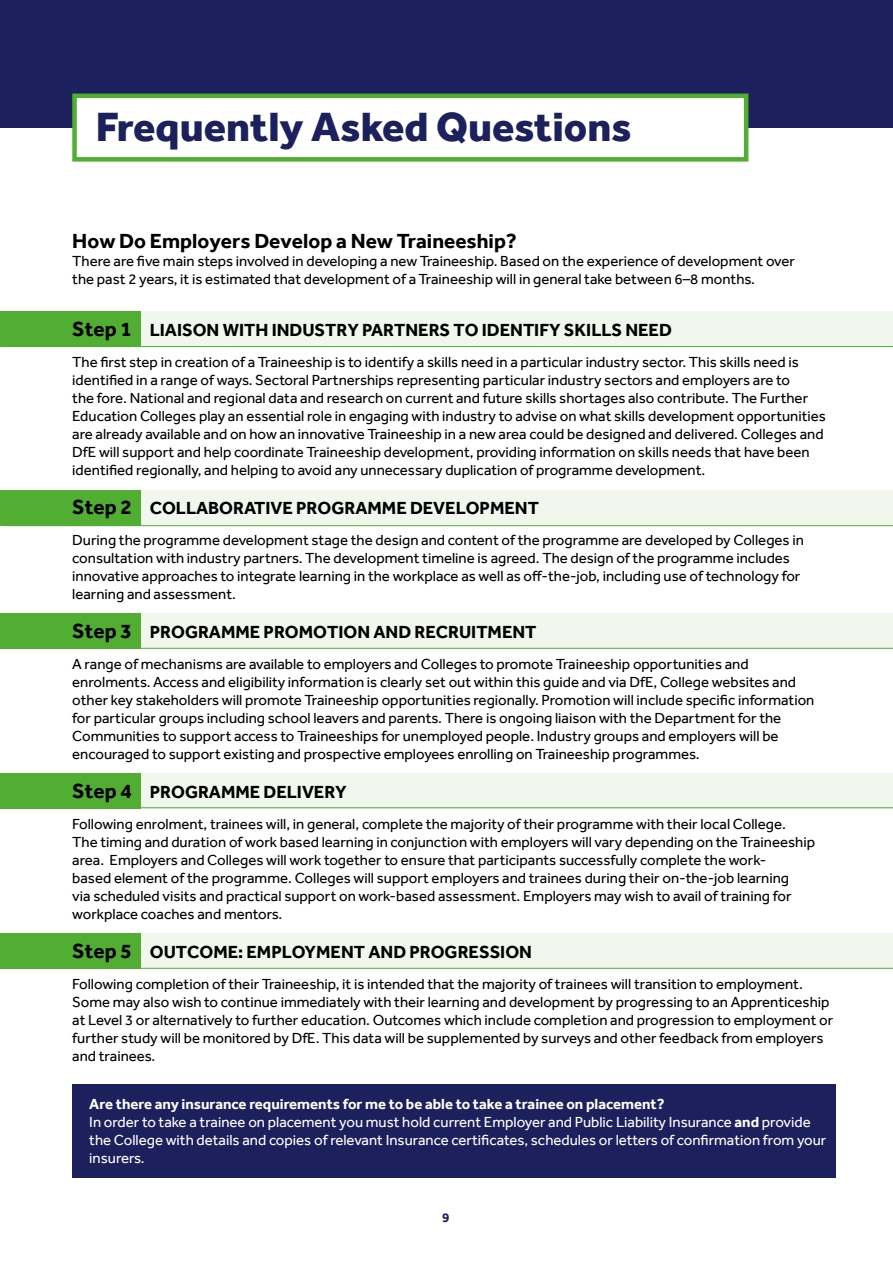
<style>
.page{position:relative;width:893px;height:1263px;background:#fff}
.page>*{position:absolute;margin:0;border:0;box-sizing:border-box;transform-origin:0 0}
.H3_Section_Start{font:800 42px "Effra";color:#1c205c}
.P_Bodytext{font:700 21px "Effra";color:#000}
.P_Bodytext-2{font:700 18px "Effra";color:#000}
.P_Bodytext-3{font:15px/18px "Effra";color:#000}
.P_Bodytext-4{font:15px/18px "Effra";color:#fff}
.P_Bodytext-5{font:700 15px "Effra";color:#fff}
.t1{font:700 13.5px "Effra";color:#1c205c}
.s1{font-size:21px}
.s2{font-weight:700}
</style>
<div class="page">
<div style="left:0;top:0;width:893px;height:128px;background:#1c205c"></div>
<div style="left:72px;top:94px;width:676px;height:68px;background:#fff;border:4px solid #52ae32"></div>
<div style="left:72px;top:1084px;width:764px;height:93px;background:#1c205c"></div>
<div style="left:130px;top:312px;width:763px;height:35px;background:#f2f7ed"></div>
<div style="left:130px;top:491px;width:763px;height:35px;background:#f2f7ed"></div>
<div style="left:130px;top:613px;width:763px;height:36px;background:#f2f7ed"></div>
<div style="left:130px;top:773px;width:763px;height:35px;background:#f2f7ed"></div>
<div style="left:130px;top:933px;width:763px;height:36px;background:#f2f7ed"></div>
<hr style="left:3px;top:346px;width:890px;height:1px;background:#52ae32">
<div style="left:0;top:312px;width:140px;height:35px;background:#52ae32"></div>
<hr style="left:3px;top:525px;width:890px;height:1px;background:#52ae32">
<div style="left:0;top:491px;width:140px;height:35px;background:#52ae32"></div>
<hr style="left:3px;top:648px;width:890px;height:1px;background:#52ae32">
<div style="left:0;top:613px;width:140px;height:36px;background:#52ae32"></div>
<hr style="left:3px;top:807px;width:890px;height:1px;background:#52ae32">
<div style="left:0;top:773px;width:140px;height:35px;background:#52ae32"></div>
<hr style="left:3px;top:968px;width:890px;height:1px;background:#52ae32">
<div style="left:0;top:933px;width:140px;height:36px;background:#52ae32"></div>
<h3 class="H3_Section_Start" style="left:96px;top:101px;width:538px">Frequently Asked Questions</h3>
<p class="P_Bodytext" style="left:72px;top:228px;width:446px">How Do Employers Develop a New Traineeship?</p>
<p class="P_Bodytext-3" style="left:72px;top:252px;width:724px">There are five main steps involved in developing a new Traineeship. Based on the experience of development over the past 2 years, it is estimated that development of a Traineeship will in general take between 6–8 months.</p>
<p class="P_Bodytext-2" style="left:72px;top:319px;width:601px"><span class="s1">Step 1</span> LIAISON WITH INDUSTRY PARTNERS TO IDENTIFY SKILLS NEED</p>
<p class="P_Bodytext-3" style="left:72px;top:352px;width:755px">The first step in creation of a Traineeship is to identify a skills need in a particular industry sector. This skills need is identified in a range of ways. Sectoral Partnerships representing particular industry sectors and employers are to<br>the fore. National and regional data and research on current and future skills shortages also contribute. The Further Education Colleges play an essential role in engaging with industry to advise on what skills development opportunities are already available and on how an innovative Traineeship in a new area could be designed and delivered. Colleges and DfE will support and help coordinate Traineeship development, providing information on skills needs that have been identified regionally, and helping to avoid any unnecessary duplication of programme development.</p>
<p class="P_Bodytext-2" style="left:72px;top:497px;width:468px"><span class="s1">Step 2</span> COLLABORATIVE PROGRAMME DEVELOPMENT</p>
<p class="P_Bodytext-3" style="left:72px;top:530px;width:733px">During the programme development stage the design and content of the programme are developed by Colleges in consultation with industry partners. The development timeline is agreed. The design of the programme includes innovative approaches to integrate learning in the workplace as well as off-the-job, including use of technology for learning and assessment.</p>
<p class="P_Bodytext-2" style="left:72px;top:621px;width:466px"><span class="s1">Step 3</span> PROGRAMME PROMOTION AND RECRUITMENT</p>
<p class="P_Bodytext-3" style="left:72px;top:654px;width:744px">A range of mechanisms are available to employers and Colleges to promote Traineeship opportunities and enrolments. Access and eligibility information is clearly set out within this guide and via DfE, College websites and other key stakeholders will promote Traineeship opportunities regionally. Promotion will include specific information for particular groups including school leavers and parents. There is ongoing liaison with the Department for the Communities to support access to Traineeships for unemployed people. Industry groups and employers will be encouraged to support existing and prospective employees enrolling on Traineeship programmes.</p>
<p class="P_Bodytext-2" style="left:72px;top:781px;width:276px"><span class="s1">Step 4</span> PROGRAMME DELIVERY</p>
<p class="P_Bodytext-3" style="left:72px;top:815px;width:744px">Following enrolment, trainees will, in general, complete the majority of their programme with their local College.<br>The timing and duration of work based learning in conjunction with employers will vary depending on the Traineeship area. Employers and Colleges will work together to ensure that participants successfully complete the work-<br>based element of the programme. Colleges will support employers and trainees during their on-the-job learning<br>via scheduled visits and practical support on work-based assessment. Employers may wish to avail of training for workplace coaches and mentors.</p>
<p class="P_Bodytext-2" style="left:72px;top:941px;width:461px"><span class="s1">Step 5</span> OUTCOME: EMPLOYMENT AND PROGRESSION</p>
<p class="P_Bodytext-3" style="left:72px;top:975px;width:762px">Following completion of their Traineeship, it is intended that the majority of trainees will transition to employment.<br>Some may also wish to continue immediately with their learning and development by progressing to an Apprenticeship at Level 3 or alternatively to further education. Outcomes which include completion and progression to employment or further study will be monitored by DfE. This data will be supplemented by surveys and other feedback from employers and trainees.</p>
<p class="P_Bodytext-5" style="left:89px;top:1095px;width:577px">Are there any insurance requirements for me to be able to take a trainee on placement?</p>
<p class="P_Bodytext-4" style="left:89px;top:1112px;width:739px">In order to take a trainee on placement you must hold current Employer and Public Liability Insurance <span class="s2">and</span> provide the College with details and copies of relevant Insurance certificates, schedules or letters of confirmation from your insurers.</p>
<p class="t1" style="left:442px;top:1209px;width:9px">9</p>
</div>
